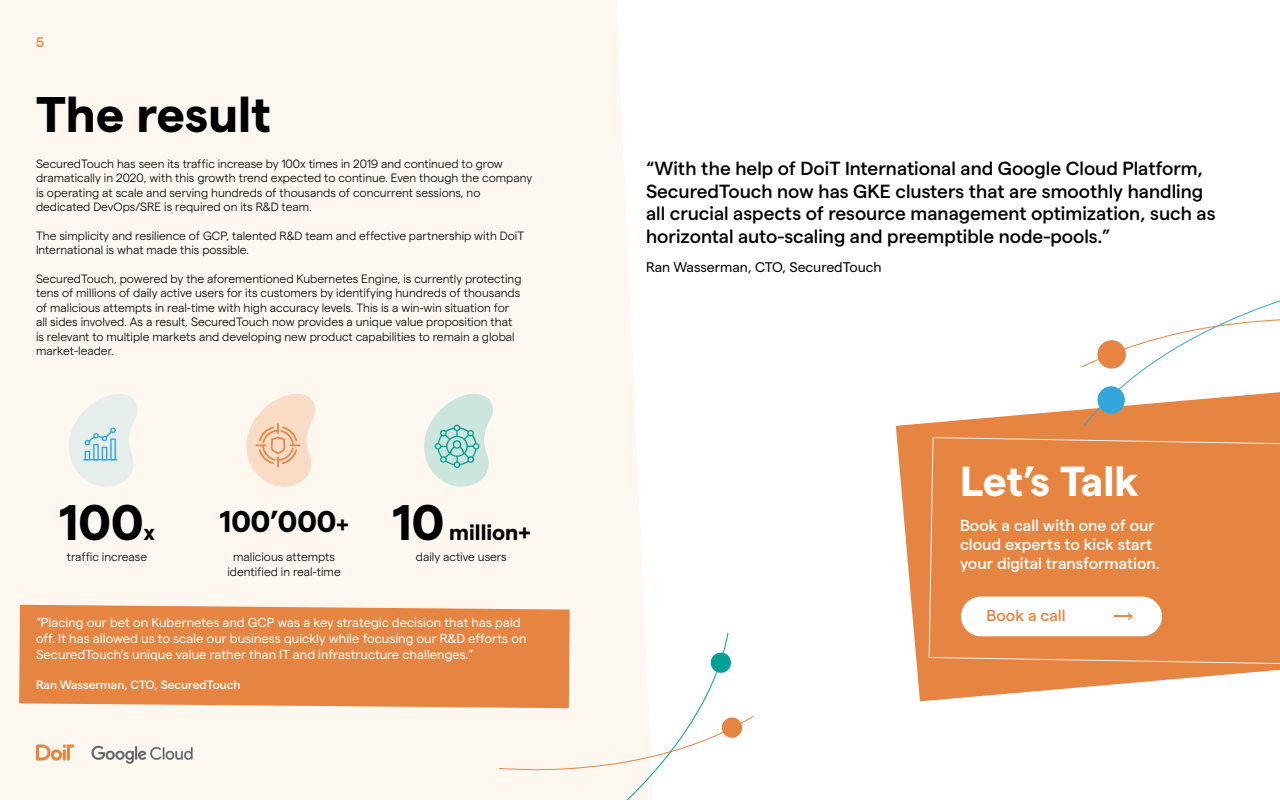
<style>
.page{position:relative;width:1280px;height:800px;background:#fff}
.page>*{position:absolute;margin:0;border:0;box-sizing:border-box;transform-origin:0 0}
.t1{font:700 50px "Matter";color:#000}
.t2{font:700 42px "Matter";color:#fff}
.t3{font:700 30px "Matter";color:#000}
.t4{font:700 22px "Matter";color:#000}
.t5{font:500 19px/22.8px "Matter";color:#000}
.t6{font:500 16px/19.2px "Matter";color:#fff}
.t7{font:500 16px "Matter";color:#e68442}
.t8{font:14px "Matter";color:#000}
.t9{font:500 14px "Matter";color:#e68442}
.t10{font:13px/15.6px "Matter";color:#fff}
.t11{font:300 12px/14.4px "Matter";color:#000}
.t12{font:500 12px "Matter";color:#fff}
.s1{font-size:22px}
</style>
<div class="page">
<div style="left:0;top:0;width:645px;height:800px;background:#fef8f1"></div>
<div style="left:19px;top:605px;width:551px;height:103px;background:#e68442"></div>
<svg style="left:424px;top:394px;width:69px;height:93px"></svg>
<svg style="left:246px;top:394px;width:70px;height:93px"></svg>
<svg style="left:69px;top:394px;width:69px;height:93px"></svg>
<svg style="left:36px;top:744px;width:38px;height:17px"></svg>
<img style="left:79px;top:732px;width:126px;height:42px">
<svg style="left:498px;top:632px;width:256px;height:168px"></svg>
<svg style="left:896px;top:409px;width:384px;height:292px;fill:#e68442"></svg>
<div style="left:928px;top:437px;width:352px;height:228px;background:#e68442"></div>
<div style="left:961px;top:597px;width:201px;height:39px;background:#fff;border-radius:20px"></div>
<hr style="left:1078px;top:616px;width:54px;height:1px;background:#e68442">
<svg style="left:1128px;top:612px;width:5px;height:8px"></svg>
<div style="left:1076px;top:608px;width:38px;height:21px;background:#fff"></div>
<svg style="left:1080px;top:300px;width:200px;height:127px"></svg>
<p class="t9" style="left:36px;top:32px;width:10px">5</p>
<h1 class="t1" style="left:36px;top:77px;width:236px">The result</h1>
<p class="t11" style="left:36px;top:155px;width:498px">SecuredTouch has seen its traffic increase by 100x times in 2019 and continued to grow dramatically in 2020, with this growth trend expected to continue. Even though the company is operating at scale and serving hundreds of thousands of concurrent sessions, no dedicated DevOps/SRE is required on its R&amp;D team.</p>
<p class="t11" style="left:36px;top:227px;width:490px">The simplicity and resilience of GCP, talented R&amp;D team and effective partnership with DoiT<br>International is what made this possible.</p>
<p class="t11" style="left:36px;top:271px;width:487px">SecuredTouch, powered by the aforementioned Kubernetes Engine, is currently protecting tens of millions of daily active users for its customers by identifying hundreds of thousands of malicious attempts in real-time with high accuracy levels. This is a win-win situation for all sides involved. As a result, SecuredTouch now provides a unique value proposition that is relevant to multiple markets and developing new product capabilities to remain a global market-leader.</p>
<h1 class="t1" style="left:59px;top:485px;width:86px">100</h1>
<h3 class="t4" style="left:144px;top:516px;width:13px">x</h3>
<h3 class="t3" style="left:220px;top:499px;width:131px">100’000<span class="s1">+</span></h3>
<h1 class="t1" style="left:392px;top:485px;width:54px">10</h1>
<h3 class="t4" style="left:449px;top:516px;width:83px">million+</h3>
<p class="t11" style="left:67px;top:549px;width:82px">traffic increase</p>
<p class="t11" style="left:227px;top:549px;width:115px;text-align:center">malicious attempts identified in real-time</p>
<p class="t11" style="left:416px;top:549px;width:92px">daily active users</p>
<p class="t10" style="left:36px;top:614px;width:492px">“Placing our bet on Kubernetes and GCP was a key strategic decision that has paid off. It has allowed us to scale our business quickly while focusing our R&amp;D efforts on<br>SecuredTouch’s unique value rather than IT and infrastructure challenges.”</p>
<p class="t12" style="left:36px;top:675px;width:206px">Ran Wasserman, CTO, SecuredTouch</p>
<p class="t5" style="left:646px;top:155px;width:571px">“With the help of DoiT International and Google Cloud Platform, SecuredTouch now has GKE clusters that are smoothly handling all crucial aspects of resource management optimization, such as horizontal auto-scaling and preemptible node-pools.”</p>
<p class="t8" style="left:646px;top:257px;width:237px">Ran Wasserman, CTO, SecuredTouch</p>
<h2 class="t2" style="left:960px;top:450px;width:180px">Let’s Talk</h2>
<h3 class="t6" style="left:960px;top:514px;width:202px">Book a call with one of our cloud experts to kick start your digital transformation.</h3>
<h3 class="t7" style="left:986px;top:604px;width:81px">Book a call</h3>
</div>
